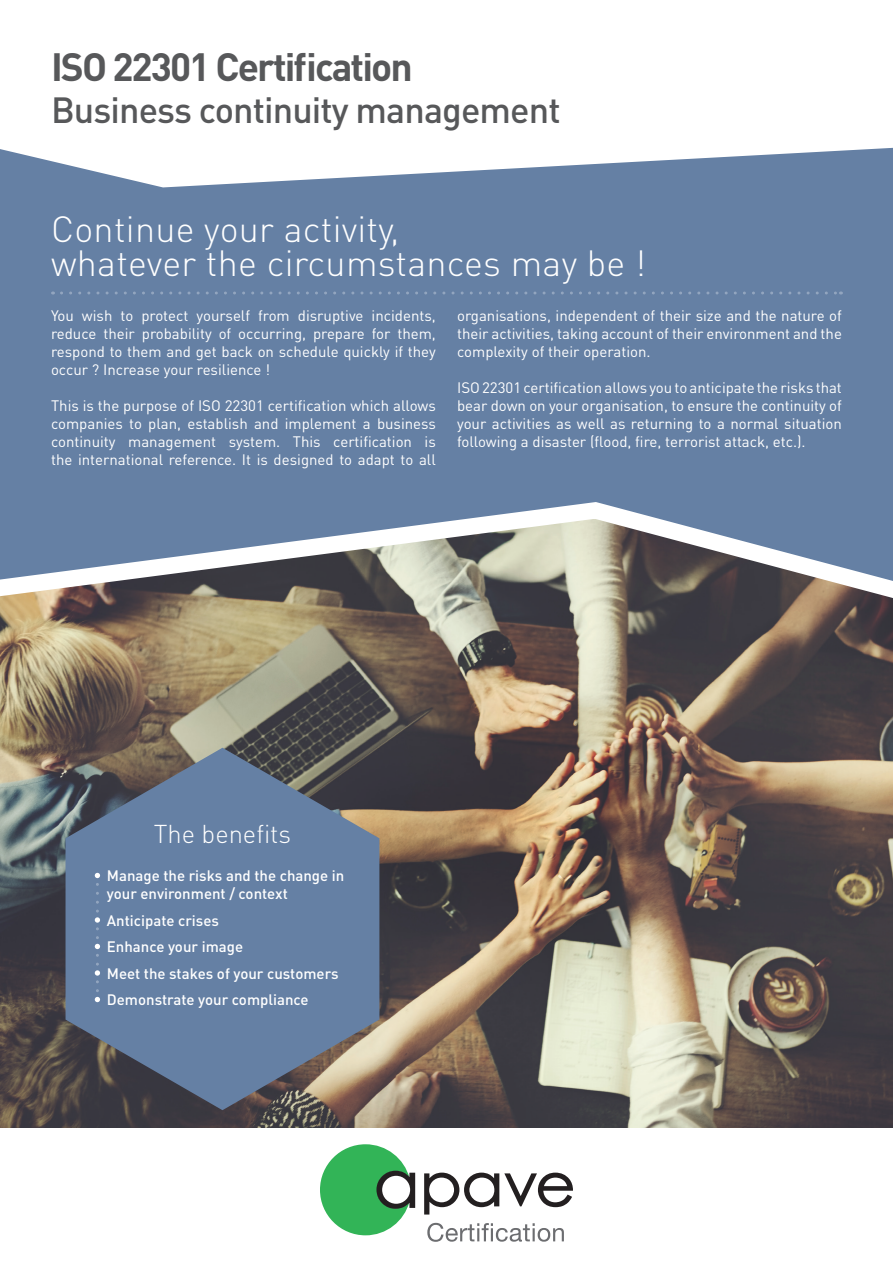
<style>
.page{position:relative;width:893px;height:1263px;background:#fff}
.page>*{position:absolute;margin:0;border:0;box-sizing:border-box;transform-origin:0 0}
.t1{font:700 39px "DIN Pro";letter-spacing:-.05em;color:#57585a}
.t2{font:300 36px "DIN Pro";letter-spacing:.005em;color:#fff}
.t3{font:500 36px "DIN Pro";letter-spacing:-.025em;color:#57585a}
.t4{font:300 25.5px "DIN Pro";color:#fff}
.t5{font:15px/18px "DIN Pro";color:#fff;text-align:justify}
.t6{font:500 15px/18px "DIN Pro";color:#fff}
</style>
<div class="page">
<img style="left:0;top:616px;width:893px;height:512px">
<svg style="left:66px;top:748px;width:313px;height:362px;background:#647690"></svg>
<svg style="left:424px;top:1172px;width:149px;height:42px"></svg>
<svg style="left:320px;top:1144px;width:95px;height:91px"></svg>
<svg style="left:427px;top:1223px;width:137px;height:19px"></svg>
<div style="left:0;top:148px;width:893px;height:346px;background:#6580a4"></div>
<svg style="left:61px;top:291px;width:780px;height:3px;background:#6f88a9"></svg>
<svg style="left:95px;top:963px;width:5px;height:20px"></svg>
<svg style="left:95px;top:989px;width:5px;height:13px"></svg>
<svg style="left:95px;top:873px;width:5px;height:13px"></svg>
<svg style="left:95px;top:936px;width:5px;height:21px"></svg>
<svg style="left:95px;top:910px;width:5px;height:20px"></svg>
<svg style="left:0;top:494px;width:893px;height:122px;background:#848b95"></svg>
<p class="t1" style="left:51px;top:40px;width:363px">ISO 22301 Certification</p>
<p class="t3" style="left:51px;top:85px;width:511px">Business continuity management</p>
<p class="t2" style="left:51px;top:204px;width:350px">Continue your activity,</p>
<p class="t2" style="left:51px;top:238px;width:597px">whatever the circumstances may be !</p>
<p class="t5" style="left:51px;top:306px;width:386px">You wish to protect yourself from disruptive incidents, reduce their probability of occurring, prepare for them, respond to them and get back on schedule quickly if they occur ? Increase your resilience !</p>
<p class="t5" style="left:51px;top:396px;width:386px">This is the purpose of ISO 22301 certification which allows companies to plan, establish and implement a business continuity management system. This certification is the international reference. It is designed to adapt to all</p>
<p class="t5" style="left:457px;top:306px;width:386px">organisations, independent of their size and the nature of their activities, taking account of their environment and the complexity of their operation.</p>
<p class="t5" style="left:457px;top:378px;width:386px">ISO 22301 certification allows you to anticipate the risks that bear down on your organisation, to ensure the continuity of your activities as well as returning to a normal situation following a disaster (flood, fire, terrorist attack, etc.).</p>
<p class="t4" style="left:154px;top:816px;width:139px">The benefits</p>
<p class="t6" style="left:107px;top:866px;width:239px">Manage the risks and the change in your environment / context</p>
<p class="t6" style="left:107px;top:911px;width:114px">Anticipate crises</p>
<p class="t6" style="left:107px;top:937px;width:138px">Enhance your image</p>
<p class="t6" style="left:107px;top:964px;width:233px">Meet the stakes of your customers</p>
<p class="t6" style="left:107px;top:990px;width:203px">Demonstrate your compliance</p>
</div>
